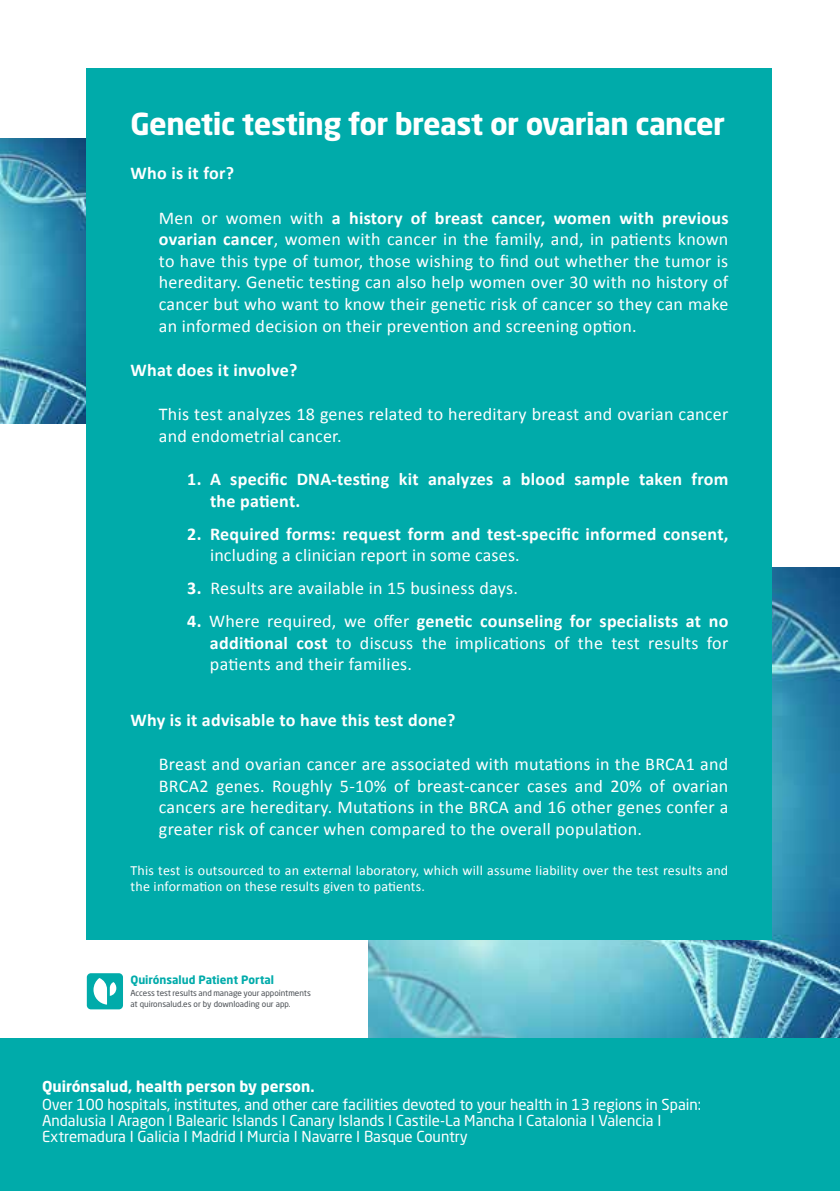
<style>
.page{position:relative;width:840px;height:1191px;background:#fff}
.page>*{position:absolute;margin:0;border:0;box-sizing:border-box;transform-origin:0 0}
.t1{font:700 30px "Neo Sans Std";letter-spacing:-.02em;color:#fff}
.t2{font:18px/21.6px "Calibri";letter-spacing:.015em;color:#fff;text-align:justify}
.t3{font:700 18px/21.6px "Calibri";letter-spacing:.015em;color:#fff}
.t4{font:15px/16px "Neo Sans Std";color:#fff}
.t5{font:700 15px "Neo Sans Std";color:#fff}
.t6{font:14px/16.8px "Calibri";letter-spacing:.015em;color:#fff}
.t7{font:700 11.4px "Neo Sans Std";color:#00abaa}
.t8{font:8.2px/11.4px "Neo Sans Std";color:#484d52}
.s1{font-weight:700}
</style>
<div class="page">
<img style="left:0;top:139px;width:86px;height:285px">
<img style="left:369px;top:567px;width:470px;height:471px">
<div style="left:86px;top:68px;width:685px;height:871px;background:#00abaa"></div>
<div style="left:0;top:1038px;width:839px;height:153px;background:#00abaa"></div>
<div style="left:87px;top:973px;width:36px;height:36px;background:#00abaa;border-radius:4px"></div>
<svg style="left:93px;top:978px;width:23px;height:26px"></svg>
<h1 class="t1" style="left:130px;top:105px;width:595px">Genetic testing for breast or ovarian cancer</h1>
<p class="t3" style="left:130px;top:162px;width:105px">Who is it for?</p>
<p class="t2" style="left:159px;top:207px;width:571px">Men or women with <span class="s1">a history of breast cancer, women with previous ovarian cancer</span>, women with cancer in the family, and, in patients known to have this type of tumor, those wishing to find out whether the tumor is hereditary. Genetic testing can also help women over 30 with no history of cancer but who want to know their genetic risk of cancer so they can make an informed decision on their prevention and screening option.</p>
<p class="t3" style="left:130px;top:359px;width:168px">What does it involve?</p>
<p class="t2" style="left:159px;top:403px;width:570px">This test analyzes 18 genes related to hereditary breast and ovarian cancer and endometrial cancer.</p>
<p class="t3" style="left:210px;top:468px;width:519px;text-indent:-23px">1. A specific DNA-testing kit analyzes a blood sample taken from the patient.</p>
<p class="t3" style="left:187px;top:523px;width:542px">2. Required forms: request form and test-specific informed consent,</p>
<p class="t2" style="left:210px;top:544px;width:311px">including a clinician report in some cases.</p>
<p class="t2" style="left:187px;top:577px;width:332px"><span class="s1">3.</span> Results are available in 15 business days.</p>
<p class="t2" style="left:210px;top:610px;width:519px;text-indent:-23px"><span class="s1">4.</span> Where required, we offer <span class="s1">genetic counseling for specialists at no additional cost</span> to discuss the implications of the test results for patients and their families.</p>
<p class="t3" style="left:130px;top:709px;width:326px">Why is it advisable to have this test done?</p>
<p class="t2" style="left:159px;top:753px;width:570px">Breast and ovarian cancer are associated with mutations in the BRCA1 and BRCA2 genes. Roughly 5-10% of breast-cancer cases and 20% of ovarian cancers are hereditary. Mutations in the BRCA and 16 other genes confer a greater risk of cancer when compared to the overall population.</p>
<p class="t6" style="left:130px;top:861px;width:599px">This test is outsourced to an external laboratory, which will assume liability over the test results and the information on these results given to patients.</p>
<p class="t7" style="left:130px;top:972px;width:145px">Quirónsalud Patient Portal</p>
<p class="t8" style="left:130px;top:986px;width:182px">Access test results and manage your appointments at quironsalud.es or by downloading our app.</p>
<p class="t5" style="left:42px;top:1076px;width:274px">Quirónsalud, health person by person.</p>
<p class="t4" style="left:42px;top:1096px;width:660px">Over 100 hospitals, institutes, and other care facilities devoted to your health in 13 regions in Spain:<br>Andalusia I Aragon I Balearic Islands I Canary Islands I Castile-La Mancha I Catalonia I Valencia I<br>Extremadura I Galicia I Madrid I Murcia I Navarre I Basque Country</p>
</div>
